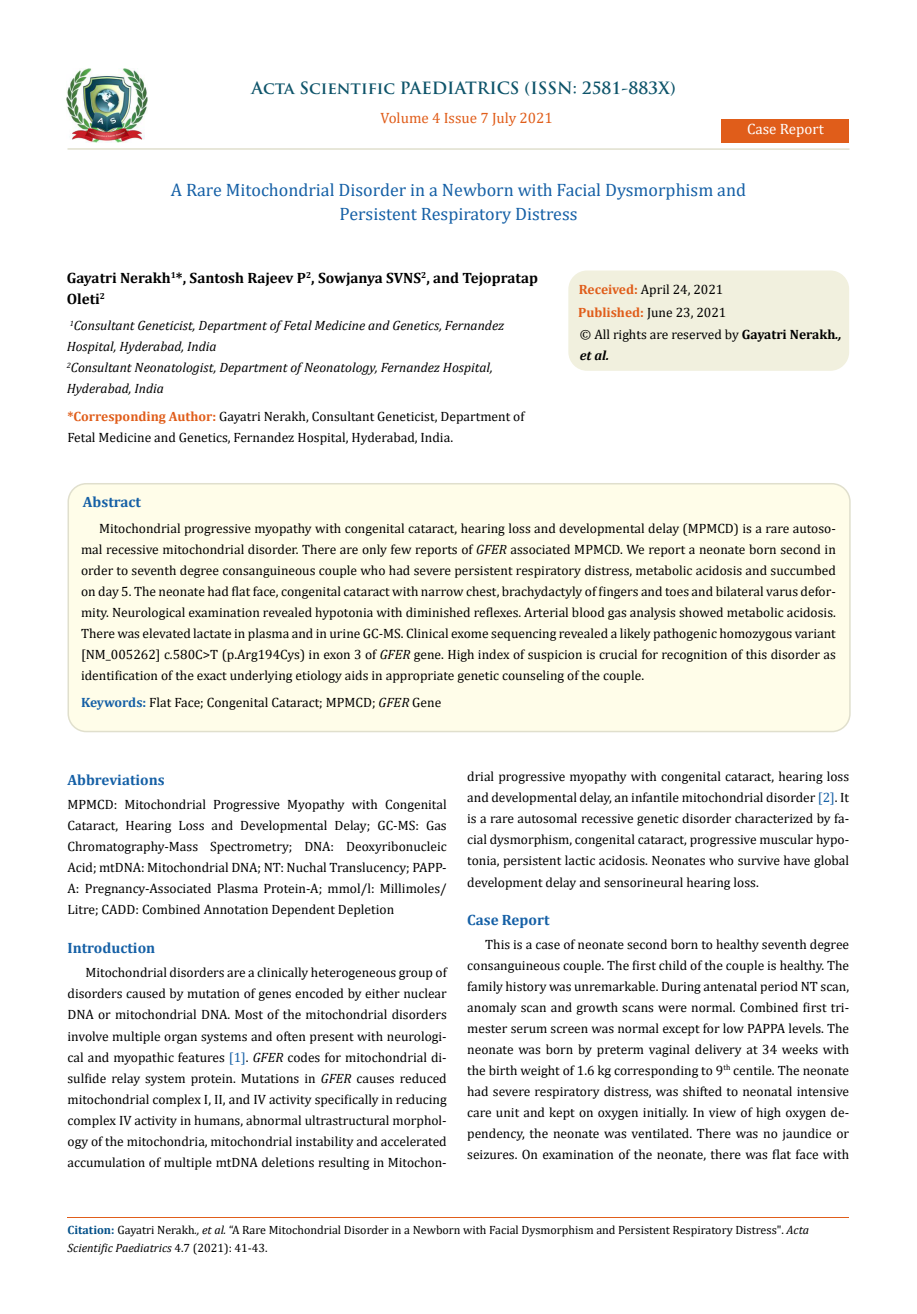
<style>
.page{position:relative;width:917px;height:1314px;background:#fff}
.page>*{position:absolute;margin:0;border:0;box-sizing:border-box;transform-origin:0 0}
.t1{font:18px/24px "Cambria";color:#1560a6;text-align:center}
.t2{font:700 16.5px "Trajan Pro";color:#0e546a}
.t3{font:700 15px/21px "Cambria";color:#000}
.t4{font:700 15px "Cambria";color:#1560a6}
.t5{font:15px "Cambria";color:#e05d1a}
.t6{font:15px "Cambria";color:#fff}
.t7{font:13.5px/21px "Cambria";color:#000;text-align:justify}
.t8{font:italic 13.5px/21px "Cambria";color:#000}
.t9{font:12px/18px "Cambria";color:#000}
.s1{font-weight:700;color:#e05d1a}
.s2{font-weight:700}
.s3{font-weight:700;font-style:italic}
.s4{font-style:italic}
.s5{font-weight:700;color:#1560a6}
.s6{color:#1560a6}
.s7{font-weight:700;color:#035089}
</style>
<div class="page">
<img style="left:67px;top:68px;width:80px;height:74px">
<div style="left:721px;top:119px;width:128px;height:23px;background:#e05d1a"></div>
<div style="left:569px;top:271px;width:279px;height:99px;background:#f1f0de;border-radius:18px"></div>
<div style="left:568px;top:271px;width:281px;height:100px;border:2px solid #f1f0de;border-radius:18px"></div>
<div style="left:68px;top:484px;width:781px;height:248px;background:#fffde9;border-radius:18px"></div>
<div style="left:67px;top:483px;width:783px;height:249px;border:2px solid #e0dfcd;border-radius:18px"></div>
<hr style="left:67px;top:1218px;width:782px;height:1px;background:#e05d1a">
<hr style="left:67px;top:148px;width:782px;height:2px;background:#e0dfcd">
<p class="t2" style="left:252px;top:77px;width:425px">Acta Scientific PAEDIATRICS (ISSN: 2581-883X)</p>
<p class="t5" style="left:380px;top:109px;width:174px">Volume 4 Issue 7 July 2021</p>
<p class="t6" style="left:747px;top:120px;width:78px">Case Report</p>
<h1 class="t1" style="left:171px;top:178px;width:576px">A Rare Mitochondrial Disorder in a Newborn with Facial Dysmorphism and<br>Persistent Respiratory Distress</h1>
<p class="t3" style="left:67px;top:267px;width:472px">Gayatri Nerakh<sup>1</sup>*, Santosh Rajeev P<sup>2</sup>, Sowjanya SVNS<sup>2</sup>, and Tejopratap<br>Oleti<sup>2</sup></p>
<p class="t8" style="left:67px;top:315px;width:439px"><sup>1</sup>Consultant Geneticist, Department of Fetal Medicine and Genetics, Fernandez Hospital, Hyderabad, India<br><sup>2</sup>Consultant Neonatologist, Department of Neonatology, Fernandez Hospital, Hyderabad, India</p>
<p class="t7" style="left:67px;top:405px;width:458px"><span class="s1">*Corresponding Author:</span> Gayatri Nerakh, Consultant Geneticist, Department of<br>Fetal Medicine and Genetics, Fernandez Hospital, Hyderabad, India.</p>
<p class="t7" style="left:578px;top:278px;width:150px;line-height:23px"><span class="s1">Received:</span> April 24, 2021<br><span class="s1">Published:</span> June 23, 2021</p>
<p class="t7" style="left:580px;top:324px;width:263px">© All rights are reserved by <span class="s2">Gayatri Nerakh</span><span class="s3">., et al.</span></p>
<p class="t4" style="left:83px;top:491px;width:60px">Abstract</p>
<p class="t7" style="left:81px;top:517px;width:756px;text-indent:18px">Mitochondrial progressive myopathy with congenital cataract, hearing loss and developmental delay (MPMCD) is a rare autoso&shy;mal recessive mitochondrial disorder. There are only few reports of <span class="s4">GFER</span> associated MPMCD. We report a neonate born second in order to seventh degree consanguineous couple who had severe persistent respiratory distress, metabolic acidosis and succumbed on day 5. The neonate had flat face, congenital cataract with narrow chest, brachydactyly of fingers and toes and bilateral varus defor&shy;mity. Neurological examination revealed hypotonia with diminished reflexes. Arterial blood gas analysis showed metabolic acidosis.<br>There was elevated lactate in plasma and in urine GC-MS. Clinical exome sequencing revealed a likely pathogenic homozygous variant [NM_005262] c.580C&gt;T (p.Arg194Cys) in exon 3 of <span class="s4">GFER</span> gene. High index of suspicion is crucial for recognition of this disorder as identification of the exact underlying etiology aids in appropriate genetic counseling of the couple.</p>
<p class="t7" style="left:81px;top:691px;width:362px"><span class="s5">Keywords:</span> Flat Face; Congenital Cataract; MPMCD; <span class="s4">GFER</span> Gene</p>
<p class="t4" style="left:67px;top:769px;width:99px">Abbreviations</p>
<p class="t7" style="left:67px;top:794px;width:381px">MPMCD: Mitochondrial Progressive Myopathy with Congenital Cataract, Hearing Loss and Developmental Delay; GC-MS: Gas Chromatography-Mass Spectrometry; DNA: Deoxyribonucleic Acid; mtDNA: Mitochondrial DNA; NT: Nuchal Translucency; PAPP-A: Pregnancy-Associated Plasma Protein-A; mmol/l: Millimoles/ Litre; CADD: Combined Annotation Dependent Depletion</p>
<p class="t4" style="left:67px;top:938px;width:89px">Introduction</p>
<p class="t7" style="left:67px;top:962px;width:381px;text-indent:18px">Mitochondrial disorders are a clinically heterogeneous group of disorders caused by mutation of genes encoded by either nuclear DNA or mitochondrial DNA. Most of the mitochondrial disorders involve multiple organ systems and often present with neurologi&shy;cal and myopathic features <span class="s6">[1]</span>. <span class="s4">GFER</span> codes for mitochondrial di&shy;sulfide relay system protein. Mutations in <span class="s4">GFER</span> causes reduced mitochondrial complex I, II, and IV activity specifically in reducing complex IV activity in humans, abnormal ultrastructural morphol&shy;ogy of the mitochondria, mitochondrial instability and accelerated accumulation of multiple mtDNA deletions resulting in Mitochon-</p>
<p class="t7" style="left:467px;top:766px;width:383px">drial progressive myopathy with congenital cataract, hearing loss and developmental delay, an infantile mitochondrial disorder <span class="s6">[2]</span>. It is a rare autosomal recessive genetic disorder characterized by fa&shy;cial dysmorphism, congenital cataract, progressive muscular hypo&shy;tonia, persistent lactic acidosis. Neonates who survive have global</p>
<p class="t7" style="left:467px;top:872px;width:293px">development delay and sensorineural hearing loss.</p>
<p class="t4" style="left:467px;top:909px;width:84px">Case Report</p>
<p class="t7" style="left:467px;top:934px;width:383px;text-indent:18px">This is a case of neonate second born to healthy seventh degree consanguineous couple. The first child of the couple is healthy. The family history was unremarkable. During antenatal period NT scan, anomaly scan and growth scans were normal. Combined first tri&shy;mester serum screen was normal except for low PAPPA levels. The neonate was born by preterm vaginal delivery at 34 weeks with the birth weight of 1.6 kg corresponding to 9<sup>th</sup> centile. The neonate had severe respiratory distress, was shifted to neonatal intensive care unit and kept on oxygen initially. In view of high oxygen de&shy;pendency, the neonate was ventilated. There was no jaundice or seizures. On examination of the neonate, there was flat face with</p>
<p class="t9" style="left:67px;top:1221px;width:743px"><span class="s7">Citation:</span> Gayatri Nerakh<span class="s4">., et al.</span> “A Rare Mitochondrial Disorder in a Newborn with Facial Dysmorphism and Persistent Respiratory Distress". <span class="s4">Acta<br>Scientific Paediatrics</span> 4.7 (2021): 41-43.</p>
</div>
